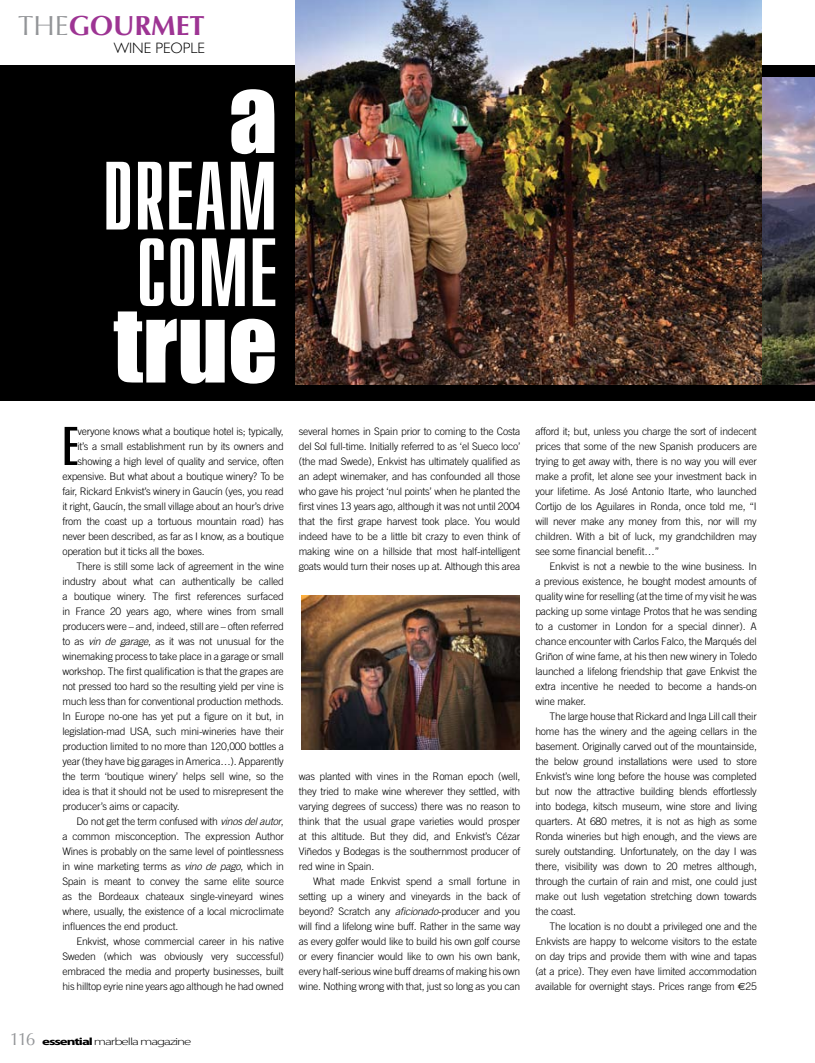
<style>
.page{position:relative;width:815px;height:1063px;background:#fff}
.page>*{position:absolute;margin:0;border:0;box-sizing:border-box;transform-origin:0 0}
.t1{font:96.75px/76.5px "ft 59";color:#fff;text-align:center}
.t2{font:96.75px "Impact";color:#fff}
.t3{font:54.38px "ft 59";color:#000}
.t4{font:700 27.5px "Optima";color:#9d3493}
.t5{font:300 15px "Gill Sans";color:#000}
.t6{font:300 10.5px "Myriad Pro";letter-spacing:-.07em;color:#000;scale:1.43 1}
.t7{font:300 10.38px/15px "Trade Gothic";letter-spacing:-.02em;color:#000;text-align:justify}
.s1{font-weight:400;color:#939598}
.s2{font-style:italic}
.s3{font-family:"Euro Sans";font-weight:400}
.s4{font-family:"Optima";font-weight:400;font-size:17.5px;color:#939598}
.s5{font-weight:700}
</style>
<div class="page">
<div style="left:0;top:65px;width:815px;height:335px;background:#000"></div>
<img style="left:762px;top:78px;width:53px;height:307px">
<img style="left:301px;top:596px;width:219px;height:153px">
<img style="left:295px;top:0;width:467px;height:385px">
<h3 class="t4" style="left:18px;top:10px;width:188px"><span class="s1">THE</span>GOURMET</h3>
<h3 class="t5" style="left:114px;top:40px;width:93px">WINE PEOPLE</h3>
<h1 class="t2" style="left:229px;top:40px;width:50px">A</h1>
<h1 class="t1" style="left:102px;top:162px;width:177px">DREAM<br>COME</h1>
<h1 class="t2" style="left:113px;top:270px;width:166px">TRUE</h1>
<h2 class="t3" style="left:62px;top:420px;width:18px">E</h2>
<p class="t7" style="left:77px;top:424px;width:208px">veryone knows what a boutique hotel is; typically,</p>
<p class="t7" style="left:77px;top:439px;width:208px">it’s a small establishment run by its owners and</p>
<p class="t7" style="left:77px;top:454px;width:208px">showing a high level of quality and service, often</p>
<p class="t7" style="left:62px;top:469px;width:223px">expensive. But what about a boutique winery? To be</p>
<p class="t7" style="left:62px;top:484px;width:223px">fair, Rickard Enkvist’s winery in Gaucín (yes, you read</p>
<p class="t7" style="left:62px;top:499px;width:223px">it right, Gaucín, the small village about an hour’s drive</p>
<p class="t7" style="left:62px;top:514px;width:223px">from the coast up a tortuous mountain road) has</p>
<p class="t7" style="left:62px;top:529px;width:223px">never been described, as far as I know, as a boutique</p>
<p class="t7" style="left:62px;top:544px;width:144px">operation but it ticks all the boxes.</p>
<p class="t7" style="left:77px;top:559px;width:209px">There is still some lack of agreement in the wine</p>
<p class="t7" style="left:62px;top:574px;width:223px">industry about what can authentically be called</p>
<p class="t7" style="left:62px;top:589px;width:223px">a boutique winery. The first references surfaced</p>
<p class="t7" style="left:62px;top:604px;width:223px">in France 20 years ago, where wines from small</p>
<p class="t7" style="left:62px;top:619px;width:223px">producers were – and, indeed, still are – often referred</p>
<p class="t7" style="left:62px;top:634px;width:223px">to as <span class="s2">vin de garage</span>, as it was not unusual for the</p>
<p class="t7" style="left:62px;top:649px;width:223px">winemaking process to take place in a garage or small</p>
<p class="t7" style="left:62px;top:664px;width:223px">workshop. The first qualification is that the grapes are</p>
<p class="t7" style="left:62px;top:679px;width:223px">not pressed too hard so the resulting yield per vine is</p>
<p class="t7" style="left:62px;top:694px;width:223px">much less than for conventional production methods.</p>
<p class="t7" style="left:62px;top:709px;width:223px">In Europe no-one has yet put a figure on it but, in</p>
<p class="t7" style="left:62px;top:724px;width:223px">legislation-mad USA, such mini-wineries have their</p>
<p class="t7" style="left:62px;top:739px;width:223px">production limited to no more than 120,000 bottles a</p>
<p class="t7" style="left:62px;top:754px;width:223px">year (they have big garages in America…). Apparently</p>
<p class="t7" style="left:62px;top:769px;width:223px">the term ‘boutique winery’ helps sell wine, so the</p>
<p class="t7" style="left:62px;top:784px;width:223px">idea is that it should not be used to misrepresent the</p>
<p class="t7" style="left:62px;top:799px;width:119px">producer’s aims or capacity.</p>
<p class="t7" style="left:77px;top:814px;width:209px">Do not get the term confused with <span class="s2">vinos del autor</span>,</p>
<p class="t7" style="left:62px;top:829px;width:223px">a common misconception. The expression Author</p>
<p class="t7" style="left:62px;top:844px;width:223px">Wines is probably on the same level of pointlessness</p>
<p class="t7" style="left:62px;top:859px;width:223px">in wine marketing terms as <span class="s2">vino de pago</span>, which in</p>
<p class="t7" style="left:62px;top:874px;width:223px">Spain is meant to convey the same elite source</p>
<p class="t7" style="left:62px;top:889px;width:223px">as the Bordeaux chateaux single-vineyard wines</p>
<p class="t7" style="left:62px;top:904px;width:223px">where, usually, the existence of a local microclimate</p>
<p class="t7" style="left:62px;top:919px;width:117px">influences the end product.</p>
<p class="t7" style="left:77px;top:934px;width:209px">Enkvist, whose commercial career in his native</p>
<p class="t7" style="left:62px;top:949px;width:223px">Sweden (which was obviously very successful)</p>
<p class="t7" style="left:62px;top:964px;width:223px">embraced the media and property businesses, built</p>
<p class="t7" style="left:62px;top:979px;width:223px">his hilltop eyrie nine years ago although he had owned</p>
<p class="t7" style="left:299px;top:424px;width:223px">several homes in Spain prior to coming to the Costa del Sol full-time. Initially referred to as ‘el Sueco loco’ (the mad Swede), Enkvist has ultimately qualified as an adept winemaker, and has confounded all those who gave his project ‘nul points’ when he planted the first vines 13 years ago, although it was not until 2004 that the first grape harvest took place. You would indeed have to be a little bit crazy to even think of making wine on a hillside that most half-intelligent goats would turn their noses up at. Although this area</p>
<p class="t7" style="left:299px;top:769px;width:223px">was planted with vines in the Roman epoch (well, they tried to make wine wherever they settled, with varying degrees of success) there was no reason to think that the usual grape varieties would prosper at this altitude. But they did, and Enkvist’s Cézar Viñedos y Bodegas is the southernmost producer of red wine in Spain.</p>
<p class="t7" style="left:299px;top:874px;width:223px;text-indent:14px">What made Enkvist spend a small fortune in setting up a winery and vineyards in the back of beyond? Scratch any <span class="s2">aficionado</span>-producer and you will find a lifelong wine buff. Rather in the same way as every golfer would like to build his own golf course or every financier would like to own his own bank, every half-serious wine buff dreams of making his own wine. Nothing wrong with that, just so long as you can</p>
<p class="t7" style="left:535px;top:424px;width:223px">afford it; but, unless you charge the sort of indecent prices that some of the new Spanish producers are trying to get away with, there is no way you will ever make a profit, let alone see your investment back in your lifetime. As José Antonio Itarte, who launched Cortijo de los Aguilares in Ronda, once told me, “I will never make any money from this, nor will my children. With a bit of luck, my grandchildren may see some financial benefit…”</p>
<p class="t7" style="left:535px;top:559px;width:223px;text-indent:14px">Enkvist is not a newbie to the wine business. In a previous existence, he bought modest amounts of quality wine for reselling (at the time of my visit he was packing up some vintage Protos that he was sending to a customer in London for a special dinner). A chance encounter with Carlos Falco, the Marqués del Griñon of wine fame, at his then new winery in Toledo launched a lifelong friendship that gave Enkvist the extra incentive he needed to become a hands-on wine maker.</p>
<p class="t7" style="left:535px;top:709px;width:223px;text-indent:14px">The large house that Rickard and Inga Lill call their home has the winery and the ageing cellars in the basement. Originally carved out of the mountainside, the below ground installations were used to store Enkvist’s wine long before the house was completed but now the attractive building blends effortlessly into bodega, kitsch museum, wine store and living quarters. At 680 metres, it is not as high as some Ronda wineries but high enough, and the views are surely outstanding. Unfortunately, on the day I was there, visibility was down to 20 metres although, through the curtain of rain and mist, one could just make out lush vegetation stretching down towards the coast.</p>
<p class="t7" style="left:535px;top:919px;width:223px;text-indent:14px">The location is no doubt a privileged one and the Enkvists are happy to welcome visitors to the estate on day trips and provide them with wine and tapas (at a price). They even have limited accommodation available for overnight stays. Prices range from <span class="s3">€</span>25</p>
<p class="t6" style="left:10px;top:1035px;width:128px"><span class="s4">116</span> <span class="s5">essential</span> marbella magazine</p>
</div>
